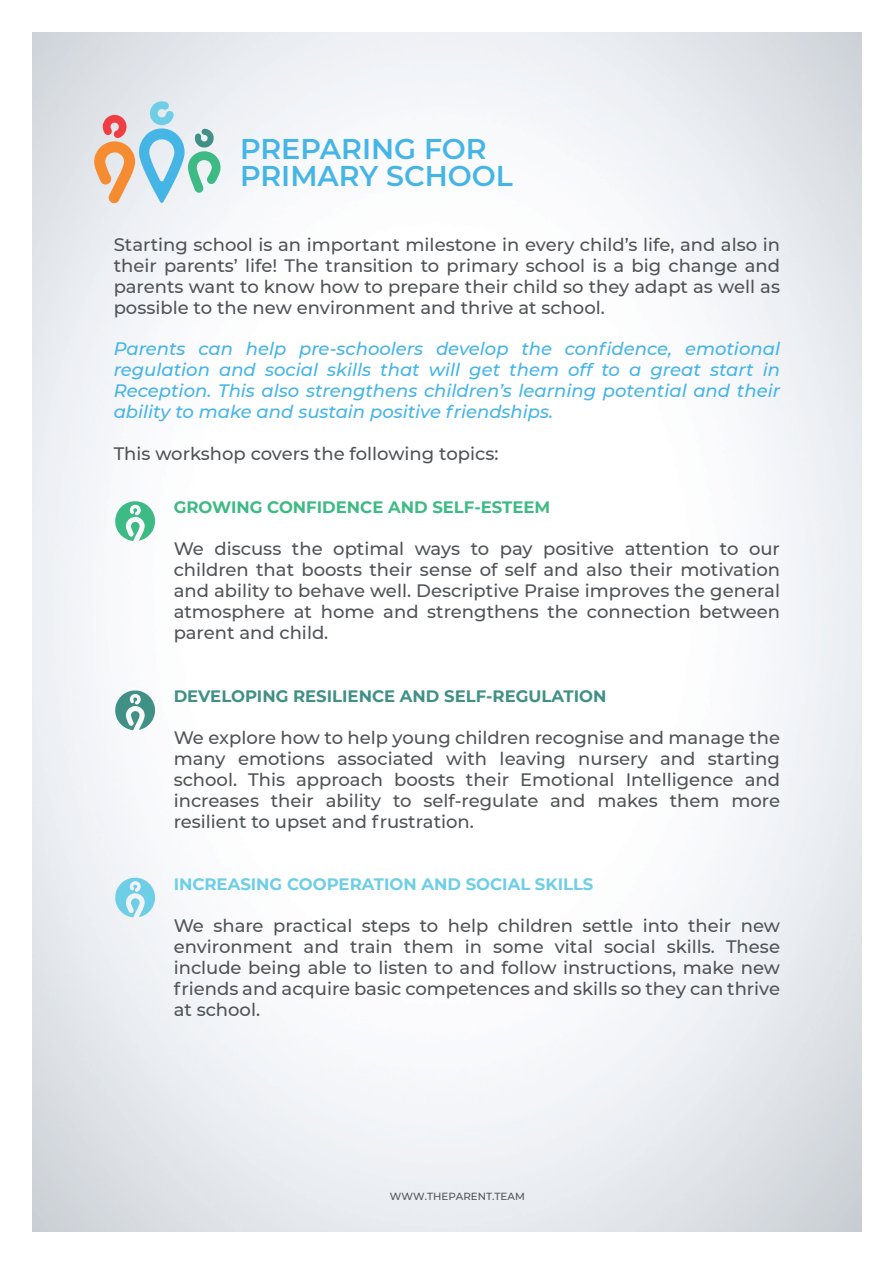
<style>
.page{position:relative;width:893px;height:1263px;background:#fff}
.page>*{position:absolute;margin:0;border:0;box-sizing:border-box;transform-origin:0 0}
.t1{font:600 28.5px/27px "Montserrat";color:#45b5e6}
.t2{font:500 18px/21px "Montserrat";color:#505457;text-align:justify}
.t3{font:italic 500 18px/21px "Montserrat";color:#45b5e6;text-align:justify}
.t4{font:700 16.5px "Montserrat";color:#409086}
.t5{font:700 16.5px "Montserrat";color:#6ecee6}
.t6{font:700 16.5px "Montserrat";color:#3eba84}
.t7{font:500 10.35px "Montserrat";color:#505457}
</style>
<div class="page">
<svg style="left:94px;top:101px;width:127px;height:102px;background:#c7d2d0"></svg>
<svg style="left:114px;top:500px;width:43px;height:41px"></svg>
<svg style="left:114px;top:689px;width:43px;height:41px"></svg>
<svg style="left:114px;top:876px;width:43px;height:41px"></svg>
<h1 class="t1" style="left:240px;top:134px;width:274px">PREPARING FOR<br>PRIMARY SCHOOL</h1>
<p class="t2" style="left:114px;top:233px;width:668px">Starting school is an important milestone in every child’s life, and also in their parents’ life! The transition to primary school is a big change and parents want to know how to prepare their child so they adapt as well as possible to the new environment and thrive at school.</p>
<p class="t3" style="left:114px;top:338px;width:668px">Parents can help pre-schoolers develop the confidence, emotional regulation and social skills that will get them off to a great start in Reception. This also strengthens children’s learning potential and their ability to make and sustain positive friendships.</p>
<p class="t2" style="left:114px;top:442px;width:386px">This workshop covers the following topics:</p>
<p class="t6" style="left:174px;top:496px;width:378px">GROWING CONFIDENCE AND SELF-ESTEEM</p>
<p class="t2" style="left:174px;top:538px;width:608px">We discuss the optimal ways to pay positive attention to our children that boosts their sense of self and also their motivation and ability to behave well. Descriptive Praise improves the general atmosphere at home and strengthens the connection between parent and child.</p>
<p class="t4" style="left:174px;top:684px;width:434px">DEVELOPING RESILIENCE AND SELF-REGULATION</p>
<p class="t2" style="left:174px;top:726px;width:608px">We explore how to help young children recognise and manage the many emotions associated with leaving nursery and starting school. This approach boosts their Emotional Intelligence and increases their ability to self-regulate and makes them more resilient to upset and frustration.</p>
<p class="t5" style="left:174px;top:873px;width:421px">INCREASING COOPERATION AND SOCIAL SKILLS</p>
<p class="t2" style="left:174px;top:915px;width:608px">We share practical steps to help children settle into their new environment and train them in some vital social skills. These include being able to listen to and follow instructions, make new friends and acquire basic competences and skills so they can thrive at school.</p>
<p class="t7" style="left:390px;top:1189px;width:137px">WWW.THEPARENT.TEAM</p>
</div>
